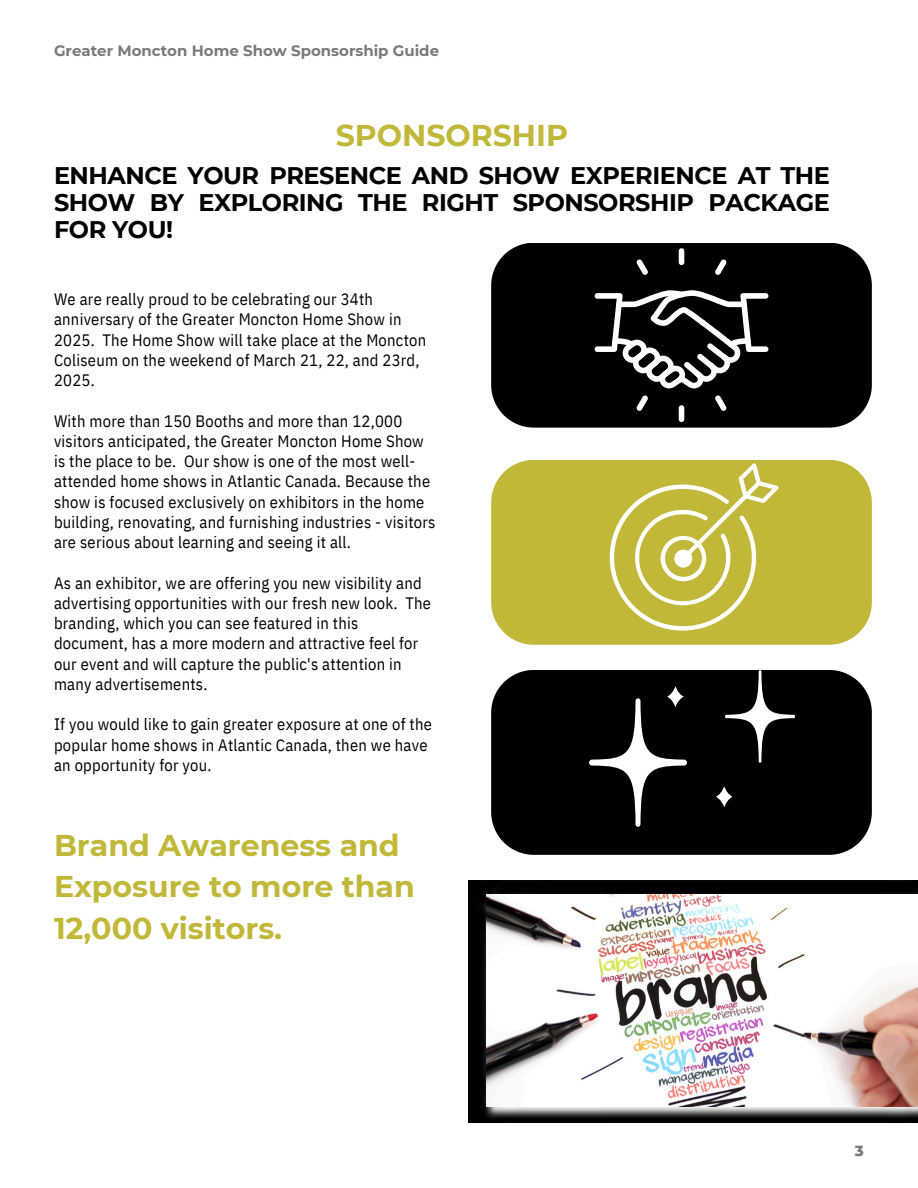
<style>
.page{position:relative;width:918px;height:1188px;background:#fff}
.page>*{position:absolute;margin:0;border:0;box-sizing:border-box;transform-origin:0 0}
.t1{font:700 30px/41.7px "Montserrat";color:#c1b739}
.t2{font:700 24px/27px "Montserrat";letter-spacing:-.02em;color:#000;text-align:justify}
.t3{font:16.5px/20.2px "IBM Plex Sans Cond";letter-spacing:.015em;color:#000}
.t4{font:700 15px "Montserrat";color:#797979}
.t5{font:800 15px "Montserrat";color:#797979}
</style>
<div class="page">
<img style="left:469px;top:880px;width:449px;height:242px">
<img style="left:486px;top:894px;width:432px;height:213px">
<div style="left:491px;top:460px;width:381px;height:185px;background:#c1b739"></div>
<div style="left:491px;top:243px;width:381px;height:185px;background:#000"></div>
<div style="left:491px;top:670px;width:381px;height:185px;background:#000"></div>
<svg style="left:595px;top:290px;width:173px;height:98px"></svg>
<div style="left:679px;top:248px;width:5px;height:17px;background:#fff;border-radius:3px"></div>
<div style="left:679px;top:405px;width:5px;height:17px;background:#fff;border-radius:3px"></div>
<svg style="left:715px;top:259px;width:12px;height:16px"></svg>
<svg style="left:636px;top:395px;width:12px;height:16px"></svg>
<svg style="left:715px;top:395px;width:12px;height:16px"></svg>
<svg style="left:636px;top:259px;width:12px;height:16px"></svg>
<svg style="left:606px;top:463px;width:173px;height:168px"></svg>
<svg style="left:589px;top:698px;width:98px;height:129px"></svg>
<svg style="left:725px;top:670px;width:70px;height:93px"></svg>
<svg style="left:716px;top:786px;width:17px;height:21px"></svg>
<svg style="left:667px;top:686px;width:17px;height:21px"></svg>
<h4 class="t4" style="left:54px;top:41px;width:387px">Greater Moncton Home Show Sponsorship Guide</h4>
<p class="t1" style="left:336px;top:114px;width:234px">SPONSORSHIP</p>
<h5 class="t2" style="left:54px;top:162px;width:777px">ENHANCE YOUR PRESENCE AND SHOW EXPERIENCE AT THE SHOW BY EXPLORING THE RIGHT SPONSORSHIP PACKAGE FOR YOU!</h5>
<p class="t3" style="left:54px;top:289px;width:374px">We are really proud to be celebrating our 34th anniversary of the Greater Moncton Home Show in 2025. The Home Show will take place at the Moncton Coliseum on the weekend of March 21, 22, and 23rd, 2025.</p>
<p class="t3" style="left:54px;top:410px;width:383px">With more than 150 Booths and more than 12,000 visitors anticipated, the Greater Moncton Home Show is the place to be. Our show is one of the most well&shy;attended home shows in Atlantic Canada. Because the show is focused exclusively on exhibitors in the home building, renovating, and furnishing industries - visitors are serious about learning and seeing it all.</p>
<p class="t3" style="left:54px;top:572px;width:379px">As an exhibitor, we are offering you new visibility and advertising opportunities with our fresh new look. The branding, which you can see featured in this document, has a more modern and attractive feel for our event and will capture the public's attention in many advertisements.</p>
<p class="t3" style="left:54px;top:714px;width:379px">If you would like to gain greater exposure at one of the popular home shows in Atlantic Canada, then we have an opportunity for you.</p>
<p class="t1" style="left:54px;top:824px;width:362px">Brand Awareness and<br>Exposure to more than<br>12,000 visitors.</p>
<p class="t5" style="left:855px;top:1141px;width:11px">3</p>
</div>
